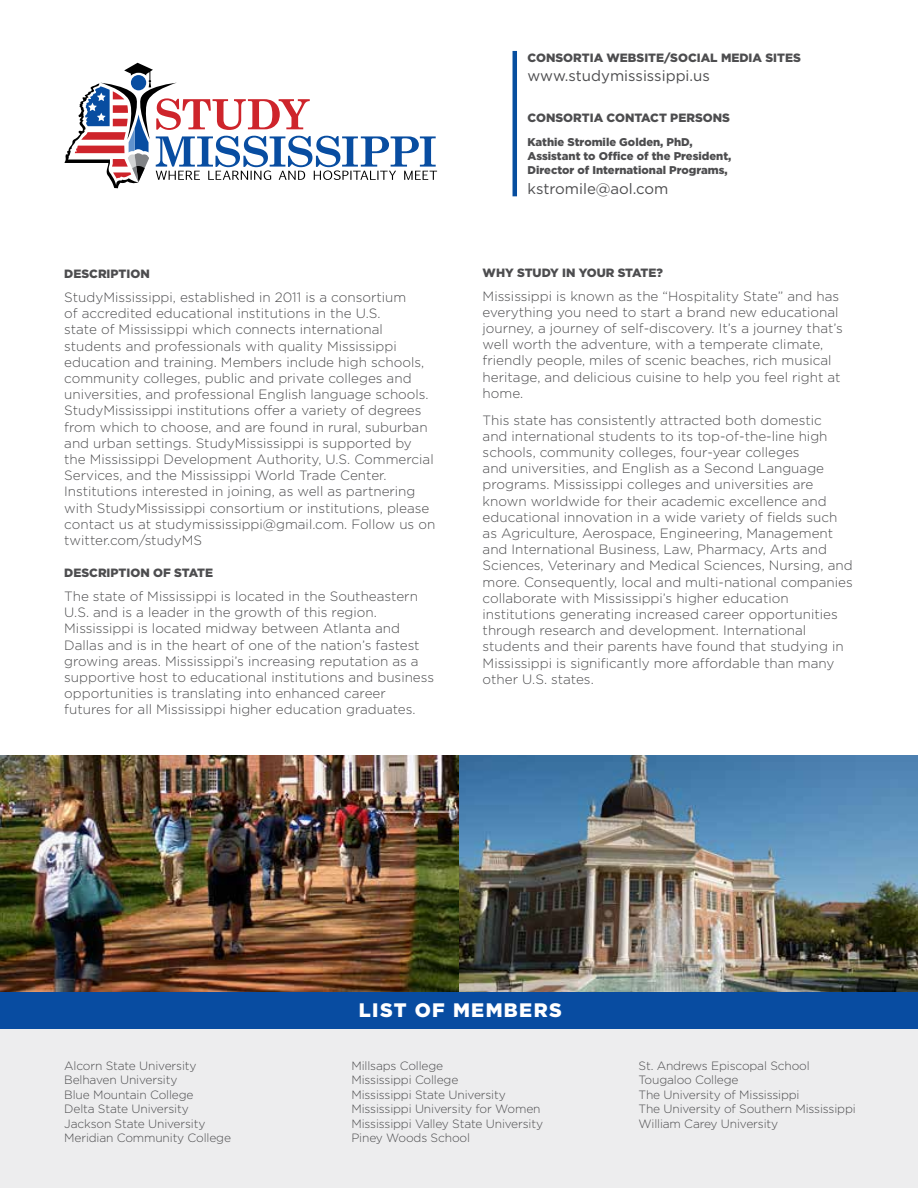
<style>
.page{position:relative;width:918px;height:1188px;background:#fff}
.page>*{position:absolute;margin:0;border:0;box-sizing:border-box;transform-origin:0 0}
.t1{font:900 19.5px "Gotham HTF";letter-spacing:.07em;color:#fff}
.t2{font:15px "Gotham HTF";color:#4d4d4f}
.t3{font:300 13.5px/16.2px "Gotham HTF";color:#4d4d4f}
.t4{font:300 12px/14.4px "Gotham HTF";letter-spacing:-.015em;color:#4d4d4f}
.t5{font:900 12px "Gotham HTF";color:#4d4d4f}
.t6{font:900 11.25px/14.2px "Gotham HTF";color:#4d4d4f}
</style>
<div class="page">
<img style="left:0;top:756px;width:918px;height:236px">
<div style="left:0;top:992px;width:918px;height:196px;background:#ededee"></div>
<div style="left:0;top:992px;width:918px;height:37px;background:#084ca1"></div>
<hr style="left:513px;top:51px;width:4px;height:145px;background:#074e9f">
<svg style="left:65px;top:63px;width:372px;height:125px"></svg>
<p class="t5" style="left:64px;top:267px;width:87px">DESCRIPTION</p>
<p class="t3" style="left:64px;top:289px;width:373px">StudyMississippi, established in 2011 is a consortium<br>of accredited educational institutions in the U.S.<br>state of Mississippi which connects international students and professionals with quality Mississippi education and training. Members include high schools, community colleges, public and private colleges and universities, and professional English language schools.<br>StudyMississippi institutions offer a variety of degrees from which to choose, and are found in rural, suburban and urban settings. StudyMississippi is supported by the Mississippi Development Authority, U.S. Commercial Services, and the Mississippi World Trade Center.<br>Institutions interested in joining, as well as partnering with StudyMississippi consortium or institutions, please contact us at studymississippi@gmail.com. Follow us on twitter.com/studyMS</p>
<p class="t5" style="left:64px;top:566px;width:150px">DESCRIPTION OF STATE</p>
<p class="t3" style="left:64px;top:588px;width:371px">The state of Mississippi is located in the Southeastern U.S. and is a leader in the growth of this region.<br>Mississippi is located midway between Atlanta and Dallas and is in the heart of one of the nation’s fastest growing areas. Mississippi’s increasing reputation as a supportive host to educational institutions and business opportunities is translating into enhanced career futures for all Mississippi higher education graduates.</p>
<p class="t5" style="left:528px;top:51px;width:275px">CONSORTIA WEBSITE/SOCIAL MEDIA SITES</p>
<p class="t2" style="left:528px;top:68px;width:184px">www.studymississippi.us</p>
<p class="t5" style="left:528px;top:111px;width:204px">CONSORTIA CONTACT PERSONS</p>
<p class="t6" style="left:528px;top:135px;width:205px">Kathie Stromile Golden, PhD,<br>Assistant to Office of the President,<br>Director of International Programs,</p>
<p class="t2" style="left:528px;top:180px;width:143px">kstromile@aol.com</p>
<p class="t5" style="left:483px;top:266px;width:182px">WHY STUDY IN YOUR STATE?</p>
<p class="t3" style="left:483px;top:288px;width:362px">Mississippi is known as the “Hospitality State” and has everything you need to start a brand new educational journey, a journey of self-discovery. It’s a journey that’s well worth the adventure, with a temperate climate, friendly people, miles of scenic beaches, rich musical heritage, and delicious cuisine to help you feel right at home.</p>
<p class="t3" style="left:483px;top:411px;width:372px">This state has consistently attracted both domestic<br>and international students to its top-of-the-line high schools, community colleges, four-year colleges<br>and universities, and English as a Second Language programs. Mississippi colleges and universities are known worldwide for their academic excellence and educational innovation in a wide variety of fields such as Agriculture, Aerospace, Engineering, Management and International Business, Law, Pharmacy, Arts and Sciences, Veterinary and Medical Sciences, Nursing, and more. Consequently, local and multi-national companies collaborate with Mississippi’s higher education institutions generating increased career opportunities through research and development. International students and their parents have found that studying in Mississippi is significantly more affordable than many other U.S. states.</p>
<h1 class="t1" style="left:359px;top:999px;width:204px">LIST OF MEMBERS</h1>
<p class="t4" style="left:64px;top:1058px;width:168px">Alcorn State University<br>Belhaven University<br>Blue Mountain College<br>Delta State University<br>Jackson State University<br>Meridian Community College</p>
<p class="t4" style="left:351px;top:1058px;width:193px">Millsaps College<br>Mississippi College<br>Mississippi State University<br>Mississippi University for Women<br>Mississippi Valley State University<br>Piney Woods School</p>
<p class="t4" style="left:639px;top:1058px;width:219px">St. Andrews Episcopal School<br>Tougaloo College<br>The University of Mississippi<br>The University of Southern Mississippi<br>William Carey University</p>
</div>
